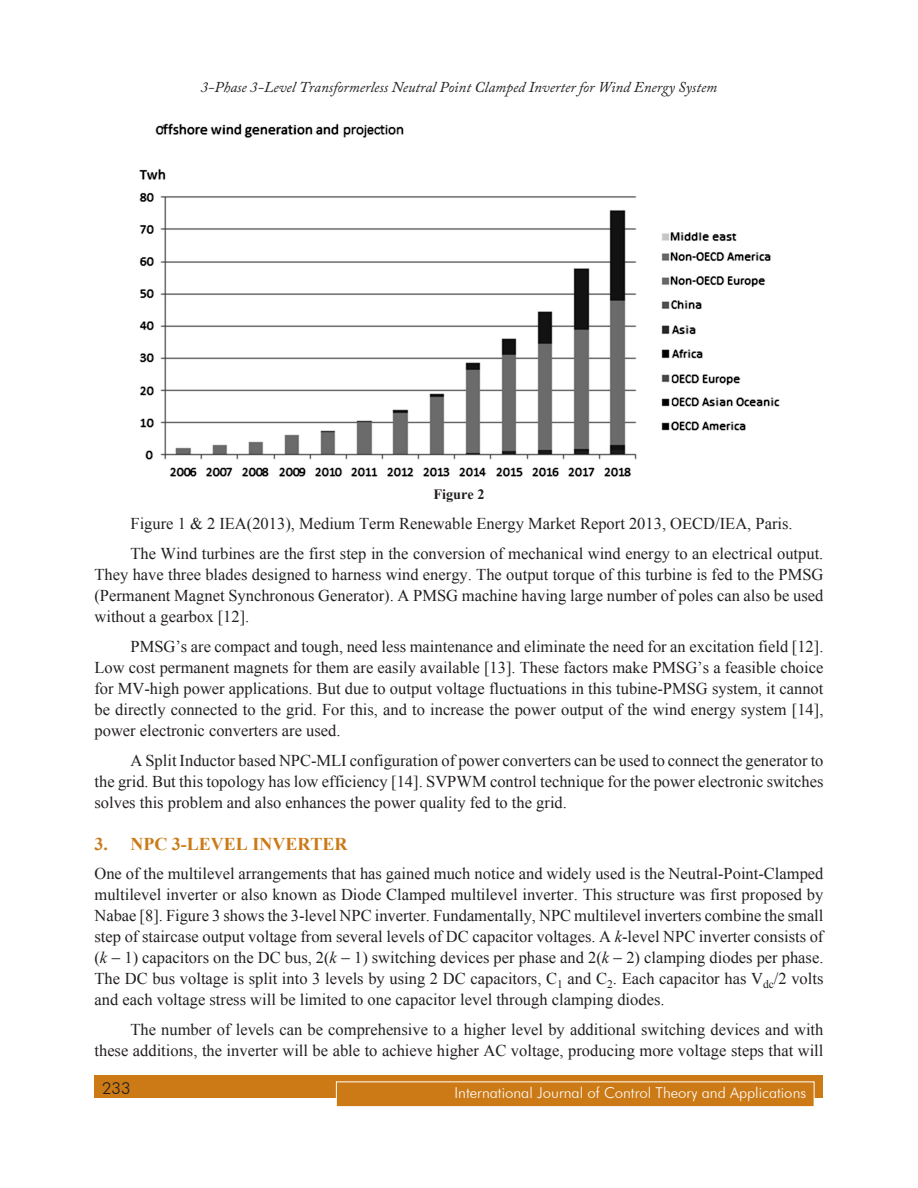
<style>
.page{position:relative;width:918px;height:1188px;background:#fff}
.page>*{position:absolute;margin:0;border:0;box-sizing:border-box;transform-origin:0 0}
.Subhead_1{font:700 18px "Times New Roman";color:#cb7a16}
.Body_text{font:16.5px/21px "Times New Roman";color:#231f20;text-align:justify}
.t1{font:300 16.5px "Futura BT";color:#231f20}
.t2{font:italic 15px "Adobe Caslon Pro";color:#231f20}
.t3{font:300 15px "Futura BT";color:#fff}
.t4{font:700 14.25px "Times New Roman";color:#231f20}
.s1{font-style:italic}
</style>
<div class="page">
<div style="left:94px;top:1076px;width:730px;height:22px;background:#cb7a16"></div>
<div style="left:336px;top:1082px;width:478px;height:25px;background:#cb7a16"></div>
<div style="left:336px;top:1082px;width:478px;height:25px;border:1px solid #fff"></div>
<img style="left:139px;top:123px;width:641px;height:354px">
<p class="t2" style="left:201px;top:78px;width:518px">3-Phase 3-Level Transformerless Neutral Point Clamped Inverter for Wind Energy System</p>
<p class="t4" style="left:433px;top:484px;width:53px">FIGURE 2</p>
<p class="Body_text" style="left:130px;top:512px;width:664px">Figure 1 &amp; 2 IEA(2013), Medium Term Renewable Energy Market Report 2013, OECD/IEA, Paris.</p>
<p class="Body_text" style="left:94px;top:542px;width:731px;text-indent:36px">The Wind turbines are the first step in the conversion of mechanical wind energy to an electrical output.<br>They have three blades designed to harness wind energy. The output torque of this turbine is fed to the PMSG (Permanent Magnet Synchronous Generator). A PMSG machine having large number of poles can also be used without a gearbox [12].</p>
<p class="Body_text" style="left:94px;top:635px;width:731px;text-indent:36px">PMSG’s are compact and tough, need less maintenance and eliminate the need for an excitation field [12].<br>Low cost permanent magnets for them are easily available [13]. These factors make PMSG’s a feasible choice for MV-high power applications. But due to output voltage fluctuations in this tubine-PMSG system, it cannot be directly connected to the grid. For this, and to increase the power output of the wind energy system [14], power electronic converters are used.</p>
<p class="Body_text" style="left:94px;top:749px;width:731px;text-indent:36px">A Split Inductor based NPC-MLI configuration of power converters can be used to connect the generator to the grid. But this topology has low efficiency [14]. SVPWM control technique for the power electronic switches solves this problem and also enhances the power quality fed to the grid.</p>
<p class="Subhead_1" style="left:94px;top:832px;width:205px">3. NPC 3-LEVEL INVERTER</p>
<p class="Body_text" style="left:94px;top:863px;width:731px">One of the multilevel arrangements that has gained much notice and widely used is the Neutral-Point-Clamped multilevel inverter or also known as Diode Clamped multilevel inverter. This structure was first proposed by Nabae [8]. Figure 3 shows the 3-level NPC inverter. Fundamentally, NPC multilevel inverters combine the small step of staircase output voltage from several levels of DC capacitor voltages. A <span class="s1">k</span>-level NPC inverter consists of (<span class="s1">k</span> 1) capacitors on the DC bus, 2(<span class="s1">k</span> 1) switching devices per phase and 2(<span class="s1">k</span> 2) clamping diodes per phase.<br>The DC bus voltage is split into 3 levels by using 2 DC capacitors, C<sub>1</sub> and C<sub>2</sub>. Each capacitor has V<sub>dc</sub>/2 volts and each voltage stress will be limited to one capacitor level through clamping diodes.</p>
<p class="Body_text" style="left:94px;top:1019px;width:730px;text-align:right">The number of levels can be comprehensive to a higher level by additional switching devices and with these additions, the inverter will be able to achieve higher AC voltage, producing more voltage steps that will</p>
<p class="t1" style="left:102px;top:1078px;width:30px">233</p>
<p class="t3" style="left:455px;top:1084px;width:353px">International Journal of Control Theory and Applications</p>
</div>
